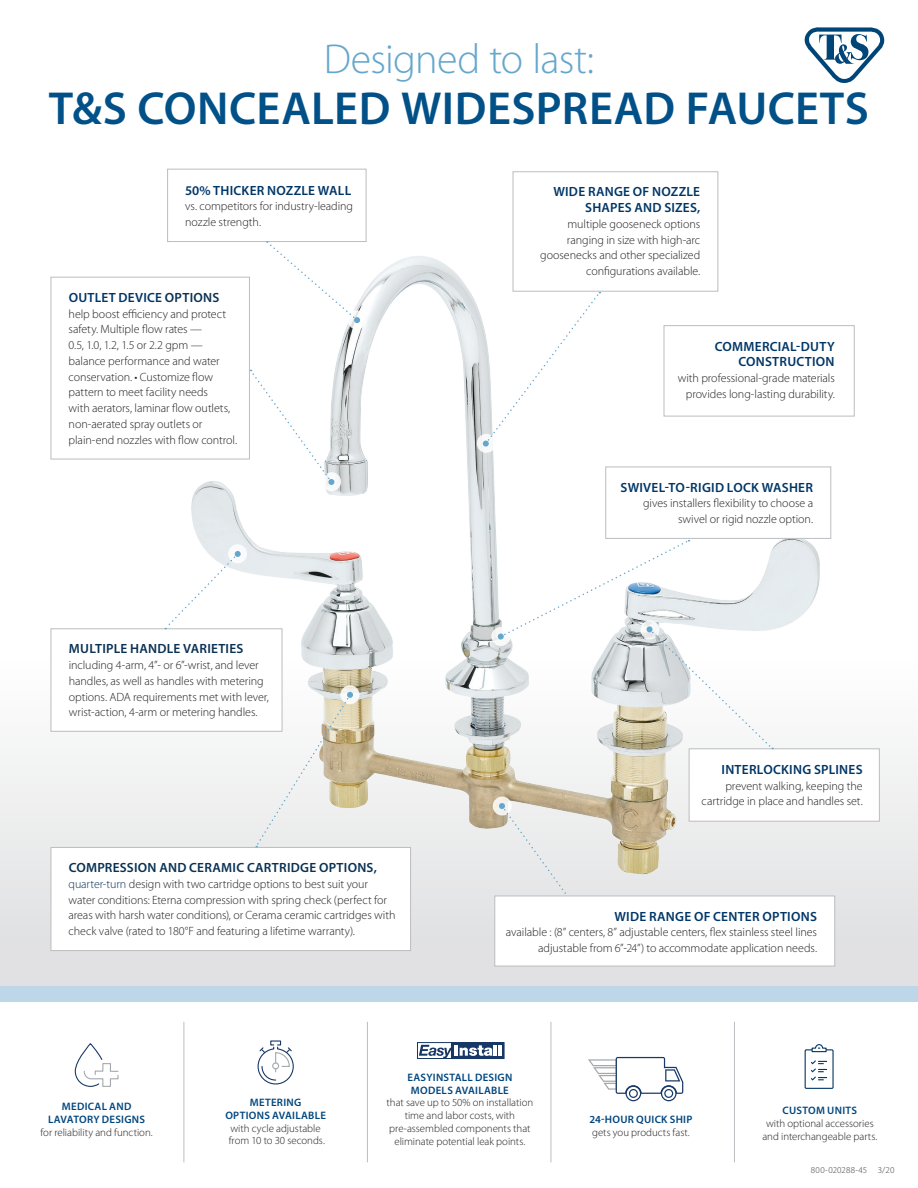
<style>
.page{position:relative;width:918px;height:1188px;background:#fff}
.page>*{position:absolute;margin:0;border:0;box-sizing:border-box;transform-origin:0 0}
.t1{font:600 46.5px "Myriad Pro";letter-spacing:.01em;color:#015188}
.t2{font:300 42px "Myriad Pro";letter-spacing:-.015em;color:#65a7cc}
.t3{font:600 13.35px/15.8px "Myriad Pro";letter-spacing:.02em;color:#003667;text-align:right}
.t4{font:600 13.35px "Myriad Pro";letter-spacing:.02em;color:#093153}
.t5{font:300 12px/15.8px "Myriad Pro";letter-spacing:-.005em;color:#231f20}
.t6{font:300 10.8px/12.8px "Myriad Pro";color:#231f20;text-align:center}
.t7{font:600 10.8px/12.8px "Myriad Pro";letter-spacing:.025em;color:#00467e;text-align:center}
.t8{font:300 9px "Myriad Pro";letter-spacing:.01em;color:#3e3e3f}
.s1{color:#093153}
.s2{font-weight:600;color:#00467e}
</style>
<div class="page">
<div style="left:0;top:637px;width:918px;height:359px;background:linear-gradient(to bottom,#fff,#dcdcde)"></div>
<img style="left:143px;top:221px;width:676px;height:720px">
<svg style="left:804px;top:27px;width:81px;height:56px"></svg>
<div style="left:51px;top:628px;width:231px;height:104px;background:#fff;border:1px solid #bcbdc0"></div>
<div style="left:513px;top:171px;width:205px;height:121px;background:#fff;border:1px solid #bcbdc0"></div>
<div style="left:51px;top:847px;width:360px;height:104px;background:#fff;border:1px solid #bcbdc0"></div>
<div style="left:605px;top:467px;width:226px;height:72px;background:#fff;border:1px solid #bcbdc0"></div>
<div style="left:51px;top:277px;width:199px;height:182px;background:#fff;border:1px solid #bcbdc0"></div>
<div style="left:167px;top:169px;width:199px;height:73px;background:#fff;border:1px solid #bcbdc0"></div>
<svg style="left:491px;top:627px;width:19px;height:19px"></svg>
<svg style="left:493px;top:797px;width:19px;height:19px"></svg>
<svg style="left:499px;top:803px;width:71px;height:93px;background:#e6e6e6"></svg>
<svg style="left:340px;top:685px;width:19px;height:19px"></svg>
<svg style="left:255px;top:692px;width:98px;height:155px"></svg>
<div style="left:228px;top:544px;width:19px;height:19px;background:#fff;border-radius:50%"></div>
<svg style="left:165px;top:551px;width:76px;height:78px"></svg>
<div style="left:322px;top:472px;width:19px;height:19px;background:#f8f9f9;border-radius:50%"></div>
<svg style="left:250px;top:370px;width:84px;height:115px"></svg>
<div style="left:477px;top:434px;width:19px;height:19px;background:#f7f7f7;border-radius:50%"></div>
<svg style="left:483px;top:292px;width:117px;height:155px"></svg>
<div style="left:347px;top:310px;width:19px;height:19px;background:#fff;border-radius:50%"></div>
<svg style="left:266px;top:241px;width:94px;height:82px"></svg>
<div style="left:664px;top:325px;width:191px;height:91px;background:#fff;border:1px solid #bcbdc0"></div>
<div style="left:689px;top:748px;width:191px;height:74px;background:#fff;border:1px solid #bcbdc0"></div>
<svg style="left:498px;top:540px;width:275px;height:209px"></svg>
<div style="left:0;top:986px;width:918px;height:16px;background:#bdd7e8"></div>
<hr style="left:184px;top:1022px;width:1px;height:140px;background:#bcbdc0">
<hr style="left:551px;top:1022px;width:1px;height:140px;background:#bcbdc0">
<hr style="left:734px;top:1022px;width:1px;height:140px;background:#bcbdc0">
<div style="left:805px;top:1049px;width:29px;height:40px;border:1px solid #003667"></div>
<svg style="left:811px;top:1044px;width:16px;height:9px"></svg>
<svg style="left:810px;top:1060px;width:17px;height:21px"></svg>
<div style="left:451px;top:1043px;width:53px;height:16px;background:#173866"></div>
<div style="left:417px;top:1042px;width:87px;height:17px;border:1px solid #173866"></div>
<svg style="left:419px;top:1045px;width:83px;height:13px"></svg>
<hr style="left:367px;top:1022px;width:1px;height:140px;background:#bcbdc0">
<svg style="left:588px;top:1057px;width:95px;height:44px"></svg>
<svg style="left:74px;top:1044px;width:45px;height:43px"></svg>
<svg style="left:257px;top:1040px;width:37px;height:45px"></svg>
<div style="left:494px;top:896px;width:341px;height:70px;background:#fff;border:1px solid #bcbdc0"></div>
<p class="t2" style="left:324px;top:36px;width:272px">Designed to last:</p>
<p class="t1" style="left:49px;top:82px;width:822px">T&amp;S CONCEALED WIDESPREAD FAUCETS</p>
<p class="t3" style="left:185px;top:183px;width:168px">50% THICKER NOZZLE WALL</p>
<p class="t5" style="left:185px;top:199px;width:169px">vs. competitors for industry-leading nozzle strength.</p>
<p class="t3" style="left:69px;top:290px;width:152px">OUTLET DEVICE <span class="s1">OPTIONS</span></p>
<p class="t5" style="left:69px;top:306px;width:170px">help boost efficiency and protect safety. Multiple flow rates —<br>0.5, 1.0, 1.2, 1.5 or 2.2 gpm — balance performance and water conservation. • Customize flow pattern to meet facility needs<br>with aerators, laminar flow outlets, non-aerated spray outlets or plain-end nozzles with flow control.</p>
<p class="t4" style="left:69px;top:642px;width:176px">MULTIPLE HANDLE VARIETIES</p>
<p class="t5" style="left:69px;top:658px;width:202px">including 4-arm, 4”- or 6”-wrist, and lever handles, as well as handles with metering options. ADA requirements met with lever, wrist-action, 4-arm or metering handles.</p>
<p class="t4" style="left:69px;top:860px;width:310px">COMPRESSION AND CERAMIC CARTRIDGE OPTIONS,</p>
<p class="t5" style="left:69px;top:876px;width:328px"><span class="s1">quarter-turn</span> design with two cartridge options to best suit your water conditions: Eterna compression with spring check (perfect for areas with harsh water conditions), or Cerama ceramic cartridges with check valve (rated to 180°F and featuring a lifetime warranty).</p>
<p class="t3" style="left:553px;top:184px;width:148px">WIDE RANGE OF NOZZLE<br>SHAPES AND SIZES,</p>
<p class="t5" style="left:540px;top:216px;width:162px;text-align:right">multiple gooseneck options ranging in size with high-arc goosenecks and other specialized configurations available.</p>
<p class="t3" style="left:715px;top:338px;width:121px">COMMERCIAL-DUTY<br>CONSTRUCTION</p>
<p class="t5" style="left:678px;top:370px;width:159px;text-align:right">with professional-grade materials provides long-lasting durability.</p>
<p class="t3" style="left:621px;top:479px;width:194px">SWIVEL-TO-RIGID LOCK WASHER</p>
<p class="t5" style="left:643px;top:496px;width:172px;text-align:right">gives installers flexibility to choose a swivel or rigid nozzle option.</p>
<p class="t3" style="left:722px;top:762px;width:143px">INTERLOCKING SPLINES</p>
<p class="t5" style="left:725px;top:778px;width:139px">prevent walking, keeping the</p>
<p class="t5" style="left:702px;top:794px;width:163px">cartridge in place and handles set.</p>
<p class="t3" style="left:614px;top:908px;width:204px">WIDE RANGE OF CENTER OPTIONS</p>
<p class="t5" style="left:506px;top:925px;width:313px;text-align:right">available : (8” centers, 8” adjustable centers, flex stainless steel lines adjustable from 6”-24”) to accommodate application needs.</p>
<p class="t7" style="left:48px;top:1100px;width:98px">MEDICAL AND<br>LAVATORY DESIGNS</p>
<p class="t6" style="left:41px;top:1126px;width:114px">for reliability and function.</p>
<p class="t7" style="left:225px;top:1096px;width:102px">METERING<br>OPTIONS AVAILABLE</p>
<p class="t6" style="left:229px;top:1122px;width:98px;text-align:left">with cycle adjustable from 10 to 30 seconds.</p>
<p class="t7" style="left:407px;top:1071px;width:107px">EASYINSTALL DESIGN<br>MODELS AVAILABLE</p>
<p class="t6" style="left:387px;top:1097px;width:148px">that save up to 50% on installation time and labor costs, with pre-assembled components that eliminate potential leak points.</p>
<p class="t6" style="left:589px;top:1113px;width:105px;text-align:left"><span class="s2">24-HOUR QUICK SHIP </span>gets you products fast.</p>
<p class="t6" style="left:762px;top:1104px;width:116px"><span class="s2">CUSTOM UNITS<br></span>with optional accessories and interchangeable parts.</p>
<p class="t8" style="left:811px;top:1165px;width:85px">800-020288-45 3/20</p>
</div>
